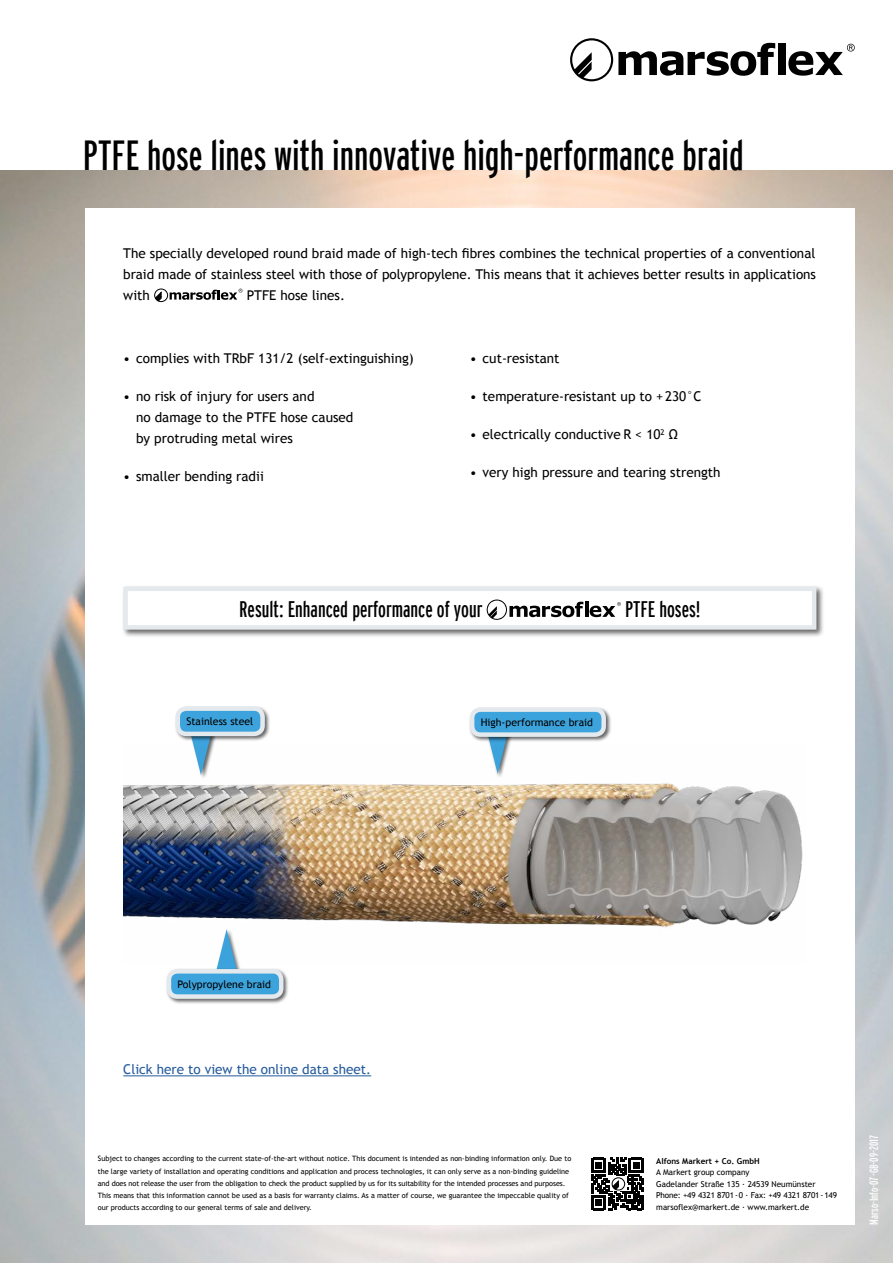
<style>
.page{position:relative;width:893px;height:1263px;background:#fff}
.page>*{position:absolute;margin:0;border:0;box-sizing:border-box;transform-origin:0 0}
.t1{font:42px "Interstate Regular Compressed";color:#000}
.t2{font:22.5px "Interstate Regular Compressed";color:#000}
.t3{font:13.5px/21px "Trebuchet MS";color:#000;text-align:justify}
.t4{font:13.5px "Trebuchet MS";color:#245a9c}
.t5{font:12px "Interstate Regular Compressed";color:#fff}
.t6{font:10.5px "Trebuchet MS";color:#000}
.t7{font:8.1px/11.6px "Trebuchet MS";color:#000}
.t8{font:700 8.1px "Trebuchet MS";color:#000}
.t9{font:7.35px/12.3px "Trebuchet MS";color:#000}
</style>
<div class="page">
<img style="left:0;top:170px;width:893px;height:1093px">
<div style="left:85px;top:208px;width:770px;height:1017px;background:#fff"></div>
<div style="left:778px;top:43px;width:8px;height:32px;background:#000"></div>
<svg style="left:788px;top:44px;width:67px;height:32px"></svg>
<svg style="left:570px;top:38px;width:205px;height:43px"></svg>
<div style="left:154px;top:289px;width:14px;height:13px;border:1px solid #000;border-radius:50%"></div>
<svg style="left:155px;top:292px;width:7px;height:10px"></svg>
<svg style="left:170px;top:289px;width:72px;height:11px"></svg>
<svg style="left:591px;top:1158px;width:52px;height:52px"></svg>
<div style="left:189px;top:731px;width:28px;height:49px;background:#000;opacity:.6"></div>
<svg style="left:190px;top:742px;width:22px;height:4px"></svg>
<div style="left:486px;top:730px;width:28px;height:49px;background:#000;opacity:.6"></div>
<svg style="left:487px;top:743px;width:21px;height:3px"></svg>
<div style="left:469px;top:706px;width:143px;height:37px;background:#000;opacity:.6"></div>
<div style="left:472px;top:710px;width:132px;height:25px;background:#3da3dc;border-radius:9px"></div>
<div style="left:470px;top:707px;width:136px;height:30px;border:4px solid #e3e9ed;border-radius:9px"></div>
<div style="left:215px;top:928px;width:28px;height:49px;background:#000;opacity:.6"></div>
<svg style="left:216px;top:963px;width:21px;height:5px"></svg>
<div style="left:165px;top:968px;width:124px;height:36px;background:#000;opacity:.6"></div>
<div style="left:169px;top:971px;width:112px;height:25px;background:#3da3dc;border-radius:9px"></div>
<div style="left:167px;top:969px;width:117px;height:30px;border:4px solid #e3e9ed;border-radius:9px"></div>
<div style="left:174px;top:705px;width:96px;height:37px;background:#000;opacity:.6"></div>
<div style="left:178px;top:709px;width:85px;height:25px;background:#3da3dc;border-radius:9px"></div>
<div style="left:176px;top:706px;width:89px;height:30px;border:4px solid #e3e9ed;border-radius:9px"></div>
<img style="left:123px;top:746px;width:680px;height:217px">
<div style="left:121px;top:585px;width:703px;height:53px;background:#000;opacity:.6"></div>
<div style="left:126px;top:589px;width:688px;height:38px;background:#fff"></div>
<hr style="left:585px;top:602px;width:3px;height:15px;background:#000">
<svg style="left:590px;top:602px;width:31px;height:15px"></svg>
<svg style="left:487px;top:599px;width:96px;height:21px"></svg>
<div style="left:123px;top:586px;width:693px;height:44px;border:4px solid #e3e9ed"></div>
<hr style="left:123px;top:1075px;width:248px;height:1px;background:#245a9c">
<h1 class="t1" style="left:83px;top:132px;width:662px">PTFE hose lines with innovative high-performance braid</h1>
<p class="t3" style="left:123px;top:243px;width:694px">The specially developed round braid made of high-tech fibres combines the technical properties of a conventional braid made of stainless steel with those of polypropylene. This means that it achieves better results in applications with</p>
<h3 class="t3" style="left:247px;top:285px;width:100px">PTFE hose lines.</h3>
<h3 class="t3" style="left:123px;top:348px;width:292px">• complies with TRbF 131/2 (self-extinguishing)</h3>
<h3 class="t3" style="left:136px;top:386px;width:219px;text-align:left;text-indent:-13px">• no risk of injury for users and<br>no damage to the PTFE hose caused by protruding metal wires</h3>
<h3 class="t3" style="left:123px;top:466px;width:142px">• smaller bending radii</h3>
<h3 class="t3" style="left:470px;top:348px;width:91px">• cut-resistant</h3>
<h3 class="t3" style="left:470px;top:386px;width:233px">• temperature-resistant up to + 230°C</h3>
<h3 class="t3" style="left:470px;top:424px;width:209px">• electrically conductive R &lt; 10<sup>2</sup> Ω</h3>
<h3 class="t3" style="left:470px;top:462px;width:252px">• very high pressure and tearing strength</h3>
<h2 class="t2" style="left:239px;top:596px;width:245px">Result: Enhanced performance of your</h2>
<h2 class="t2" style="left:625px;top:596px;width:77px">PTFE hoses!</h2>
<h3 class="t6" style="left:186px;top:715px;width:68px">Stainless steel</h3>
<h3 class="t6" style="left:481px;top:716px;width:114px">High-performance braid</h3>
<h3 class="t6" style="left:178px;top:978px;width:95px">Polypropylene braid</h3>
<h3 class="t4" style="left:123px;top:1061px;width:249px">Click here to view the online data sheet.</h3>
<p class="t9" style="left:98px;top:1152px;width:475px">Subject to changes according to the current state-of-the-art without notice. This document is intended as non-binding information only. Due to the large variety of installation and operating conditions and application and process technologies, it can only serve as a non-binding guideline and does not release the user from the obligation to check the product supplied by us for its suitability for the intended processes and purposes.<br>This means that this information cannot be used as a basis for warranty claims. As a matter of course, we guarantee the impeccable quality of our products according to our general terms of sale and delivery.</p>
<p class="t8" style="left:656px;top:1156px;width:105px">Alfons Markert + Co. GmbH</p>
<p class="t7" style="left:656px;top:1167px;width:182px">A Markert group company<br>Gadelander Straße 135 · 24539 Neumünster Phone: +49 4321 8701-0 · Fax: +49 4321 8701-149 marsoflex@markert.de · www.markert.de</p>
<h3 class="t5" style="left:867px;top:1225px;width:91px;rotate:-90deg">Marso-Info-07-GB-09-2017</h3>
</div>
